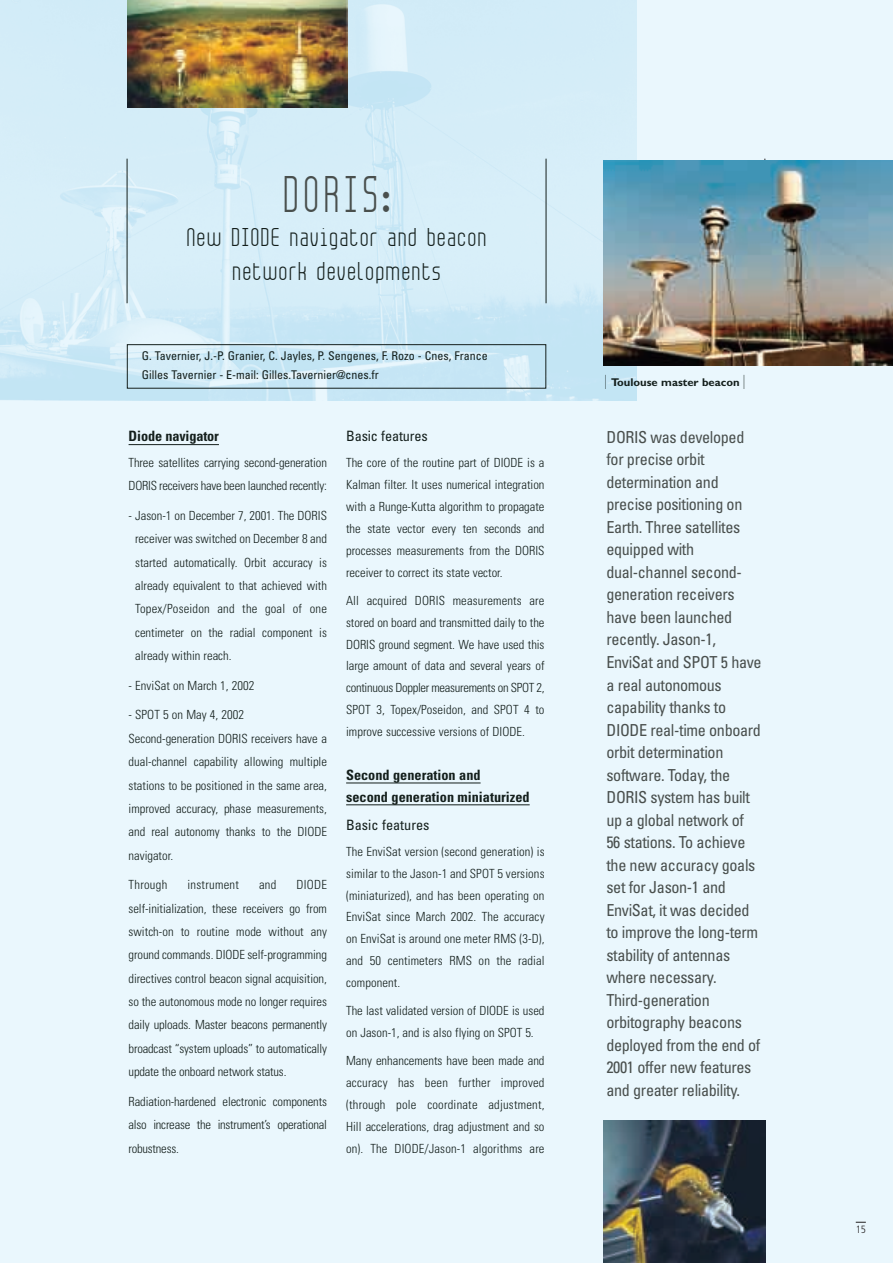
<style>
.page{position:relative;width:893px;height:1263px;background:#eaf7fd}
.page>*{position:absolute;margin:0;border:0;box-sizing:border-box;transform-origin:0 0}
.t1{font:45px "Mekanika";letter-spacing:.105em;color:#494f4d;scale:.89 1}
.t2{font:22.5px/33.8px "Mekanika";letter-spacing:.05em;color:#141f1c;text-align:center}
.t3{font:condensed 16.5px/22.5px "Univers";letter-spacing:-.02em;color:#494f4d}
.t4{font:700 condensed 14.25px/21.9px "Univers";color:#141f1c}
.t5{font:condensed 14.25px "Univers";letter-spacing:-.005em;color:#141f1c}
.t6{font:300 condensed 12.6px/23.4px "Univers";color:#141f1c;text-align:justify}
.t7{font:300 condensed 12.6px "Univers";letter-spacing:.02em;color:#141f1c}
.t8{font:condensed 12px/19.2px "Univers";color:#141f1c}
.t9{font:700 11.25px "Gill Sans";color:#141f1c}
.t10{font:300 condensed 10.5px "Frutiger";color:#231f20}
.s1{font-family:"Univers";font-weight:300;font-size:19.5px}
</style>
<div class="page">
<img style="left:0;top:0;width:636px;height:400px">
<hr style="left:764px;top:159px;width:1px;height:144px;background:#231f20">
<img style="left:603px;top:160px;width:290px;height:206px">
<div style="left:127px;top:344px;width:419px;height:44px;border:1px solid #141f1c"></div>
<hr style="left:129px;top:444px;width:90px;height:1px;background:#141f1c">
<hr style="left:346px;top:782px;width:134px;height:1px;background:#141f1c">
<hr style="left:346px;top:804px;width:183px;height:1px;background:#141f1c">
<img style="left:603px;top:1121px;width:162px;height:142px">
<hr style="left:127px;top:159px;width:1px;height:144px;background:#141f1c">
<hr style="left:546px;top:159px;width:1px;height:144px;background:#141f1c">
<img style="left:127px;top:0;width:220px;height:107px">
<h1 class="t1" style="left:283px;top:175px;width:122px">DORIS:</h1>
<h2 class="t2" style="left:186px;top:222px;width:302px">New DIODE navigator and beacon network developments</h2>
<p class="t8" style="left:142px;top:347px;width:347px">G. Tavernier, J.-P. Granier, C. Jayles, P. Sengenes, F. Rozo - Cnes, France<br>Gilles Tavernier - E-mail: Gilles.Tavernier@cnes.fr</p>
<p class="t4" style="left:129px;top:427px;width:92px">Diode navigator</p>
<p class="t6" style="left:129px;top:452px;width:200px">Three satellites carrying second-generation<br>DORIS receivers have been launched recently:</p>
<p class="t6" style="left:135px;top:505px;width:193px;text-indent:-7px">- Jason-1 on December 7, 2001. The DORIS receiver was switched on December 8 and started automatically. Orbit accuracy is already equivalent to that achieved with Topex/Poseidon and the goal of one centimeter on the radial component is already within reach.</p>
<p class="t6" style="left:129px;top:675px;width:127px">- EnviSat on March 1, 2002</p>
<p class="t6" style="left:129px;top:704px;width:200px;text-align:left">- SPOT 5 on May 4, 2002<br>Second-generation DORIS receivers have a dual-channel capability allowing multiple stations to be positioned in the same area, improved accuracy, phase measurements, and real autonomy thanks to the DIODE navigator.</p>
<p class="t7" style="left:129px;top:880px;width:40px">Through</p>
<p class="t7" style="left:187px;top:880px;width:53px">instrument</p>
<p class="t6" style="left:259px;top:874px;width:19px">and</p>
<p class="t6" style="left:129px;top:874px;width:200px;text-indent:168px">DIODE self-initialization, these receivers go from switch-on to routine mode without any ground commands. DIODE self-programming directives control beacon signal acquisition, so the autonomous mode no longer requires daily uploads. Master beacons permanently broadcast “system uploads” to automatically update the onboard network status.</p>
<p class="t6" style="left:129px;top:1091px;width:200px">Radiation-hardened electronic components also increase the instrument’s operational robustness.</p>
<p class="t5" style="left:346px;top:431px;width:83px">Basic features</p>
<p class="t6" style="left:346px;top:453px;width:200px;line-height:21.9px">The core of the routine part of DIODE is a Kalman filter. It uses numerical integration with a Runge-Kutta algorithm to propagate the state vector every ten seconds and processes measurements from the DORIS receiver to correct its state vector.</p>
<p class="t6" style="left:346px;top:591px;width:200px;line-height:21.9px">All acquired DORIS measurements are stored on board and transmitted daily to the DORIS ground segment. We have used this large amount of data and several years of continuous Doppler measurements on SPOT 2, SPOT 3, Topex/Poseidon, and SPOT 4 to improve successive versions of DIODE.</p>
<p class="t4" style="left:346px;top:765px;width:185px">Second generation and<br>second generation miniaturized</p>
<p class="t5" style="left:346px;top:819px;width:85px">Basic features</p>
<p class="t6" style="left:346px;top:841px;width:200px;line-height:21.9px">The EnviSat version (second generation) is similar to the Jason-1 and SPOT 5 versions (miniaturized), and has been operating on EnviSat since March 2002. The accuracy on EnviSat is around one meter RMS (3-D), and 50 centimeters RMS on the radial component.</p>
<p class="t6" style="left:346px;top:1001px;width:200px;line-height:21.9px">The last validated version of DIODE is used on Jason-1, and is also flying on SPOT 5.</p>
<p class="t6" style="left:346px;top:1051px;width:200px;line-height:21.9px">Many enhancements have been made and accuracy has been further improved (through pole coordinate adjustment, Hill accelerations, drag adjustment and so on). The DIODE/Jason-1 algorithms are</p>
<p class="t9" style="left:605px;top:378px;width:142px"><span class="s1">I</span> Toulouse master beacon <span class="s1">I</span></p>
<p class="t3" style="left:606px;top:427px;width:157px">DORIS was developed for precise orbit determination and precise positioning on<br>Earth. Three satellites equipped with dual-channel second&shy;generation receivers have been launched recently. Jason-1,<br>EnviSat and SPOT 5 have a real autonomous capability thanks to<br>DIODE real-time onboard orbit determination software. Today, the<br>DORIS system has built up a global network of<br>56 stations. To achieve the new accuracy goals set for Jason-1 and<br>EnviSat, it was decided to improve the long-term stability of antennas where necessary.<br>Third-generation orbitography beacons deployed from the end of<br>2001 offer new features and greater reliability.</p>
<p class="t10" style="left:855px;top:1225px;width:12px">15</p>
</div>
